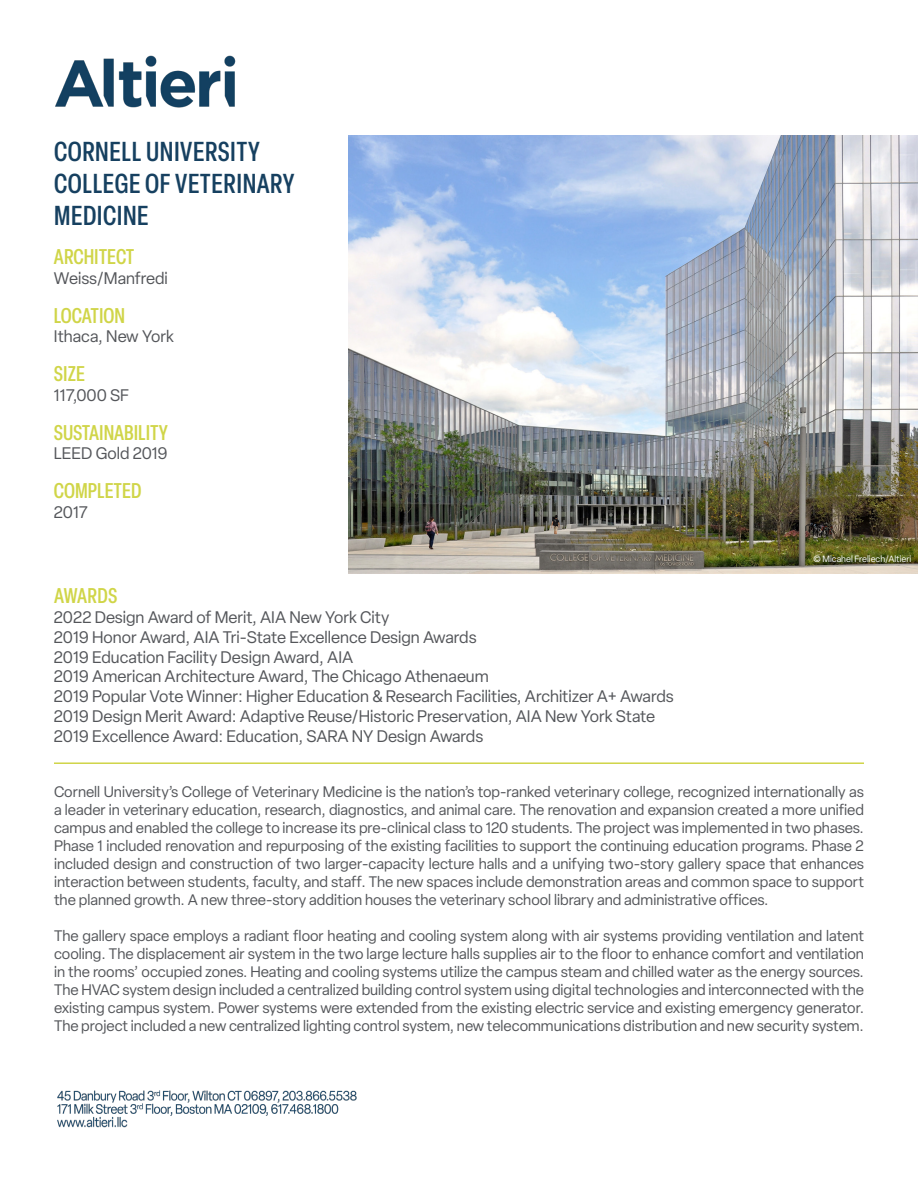
<style>
.page{position:relative;width:918px;height:1188px;background:#fff}
.page>*{position:absolute;margin:0;border:0;box-sizing:border-box;transform-origin:0 0}
.t1{font:500 condensed 27px/32.4px "Elza";letter-spacing:.02em;color:#164060}
.t2{font:500 condensed 21px "Elza";color:#d0d548}
.t3{font:16.5px "Elza";color:#54565a}
.t4{font:15px/18px "Elza";color:#54565a;text-align:justify}
.t5{font:9px "Elza";color:#fff}
</style>
<div class="page">
<img style="left:55px;top:55px;width:180px;height:53px">
<img style="left:349px;top:135px;width:569px;height:438px">
<hr style="left:54px;top:762px;width:810px;height:2px;background:#d0d548">
<img style="left:57px;top:1090px;width:300px;height:38px">
<p class="t1" style="left:54px;top:134px;width:242px">CORNELL UNIVERSITY<br>COLLEGE OF VETERINARY<br>MEDICINE</p>
<p class="t2" style="left:54px;top:243px;width:82px">ARCHITECT</p>
<p class="t3" style="left:54px;top:267px;width:115px">Weiss/Manfredi</p>
<p class="t2" style="left:54px;top:301px;width:73px">LOCATION</p>
<p class="t3" style="left:54px;top:326px;width:121px">Ithaca, New York</p>
<p class="t2" style="left:54px;top:360px;width:32px">SIZE</p>
<p class="t3" style="left:54px;top:384px;width:77px">117,000 SF</p>
<p class="t2" style="left:54px;top:418px;width:116px">SUSTAINABILITY</p>
<p class="t3" style="left:54px;top:443px;width:115px">LEED Gold 2019</p>
<p class="t2" style="left:54px;top:477px;width:89px">COMPLETED</p>
<p class="t3" style="left:54px;top:501px;width:35px">2017</p>
<p class="t2" style="left:54px;top:582px;width:65px">AWARDS</p>
<p class="t3" style="left:54px;top:606px;width:337px">2022 Design Award of Merit, AIA New York City</p>
<p class="t3" style="left:54px;top:626px;width:424px">2019 Honor Award, AIA Tri-State Excellence Design Awards</p>
<p class="t3" style="left:54px;top:646px;width:301px">2019 Education Facility Design Award, AIA</p>
<p class="t3" style="left:54px;top:666px;width:436px">2019 American Architecture Award, The Chicago Athenaeum</p>
<p class="t3" style="left:54px;top:686px;width:621px">2019 Popular Vote Winner: Higher Education &amp; Research Facilities, Architizer A+ Awards</p>
<p class="t3" style="left:54px;top:705px;width:603px">2019 Design Merit Award: Adaptive Reuse/Historic Preservation, AIA New York State</p>
<p class="t3" style="left:54px;top:725px;width:431px">2019 Excellence Award: Education, SARA NY Design Awards</p>
<p class="t5" style="left:814px;top:552px;width:99px">© Micahel Freliech/Altieri</p>
<p class="t4" style="left:54px;top:783px;width:812px">Cornell University’s College of Veterinary Medicine is the nation’s top-ranked veterinary college, recognized internationally as a leader in veterinary education, research, diagnostics, and animal care. The renovation and expansion created a more unified campus and enabled the college to increase its pre-clinical class to 120 students. The project was implemented in two phases.<br>Phase 1 included renovation and repurposing of the existing facilities to support the continuing education programs. Phase 2 included design and construction of two larger-capacity lecture halls and a unifying two-story gallery space that enhances interaction between students, faculty, and staff. The new spaces include demonstration areas and common space to support the planned growth. A new three-story addition houses the veterinary school library and administrative offices.</p>
<p class="t4" style="left:54px;top:927px;width:812px">The gallery space employs a radiant floor heating and cooling system along with air systems providing ventilation and latent cooling. The displacement air system in the two large lecture halls supplies air to the floor to enhance comfort and ventilation in the rooms’ occupied zones. Heating and cooling systems utilize the campus steam and chilled water as the energy sources.<br>The HVAC system design included a centralized building control system using digital technologies and interconnected with the existing campus system. Power systems were extended from the existing electric service and existing emergency generator.<br>The project included a new centralized lighting control system, new telecommunications distribution and new security system.</p>
</div>
